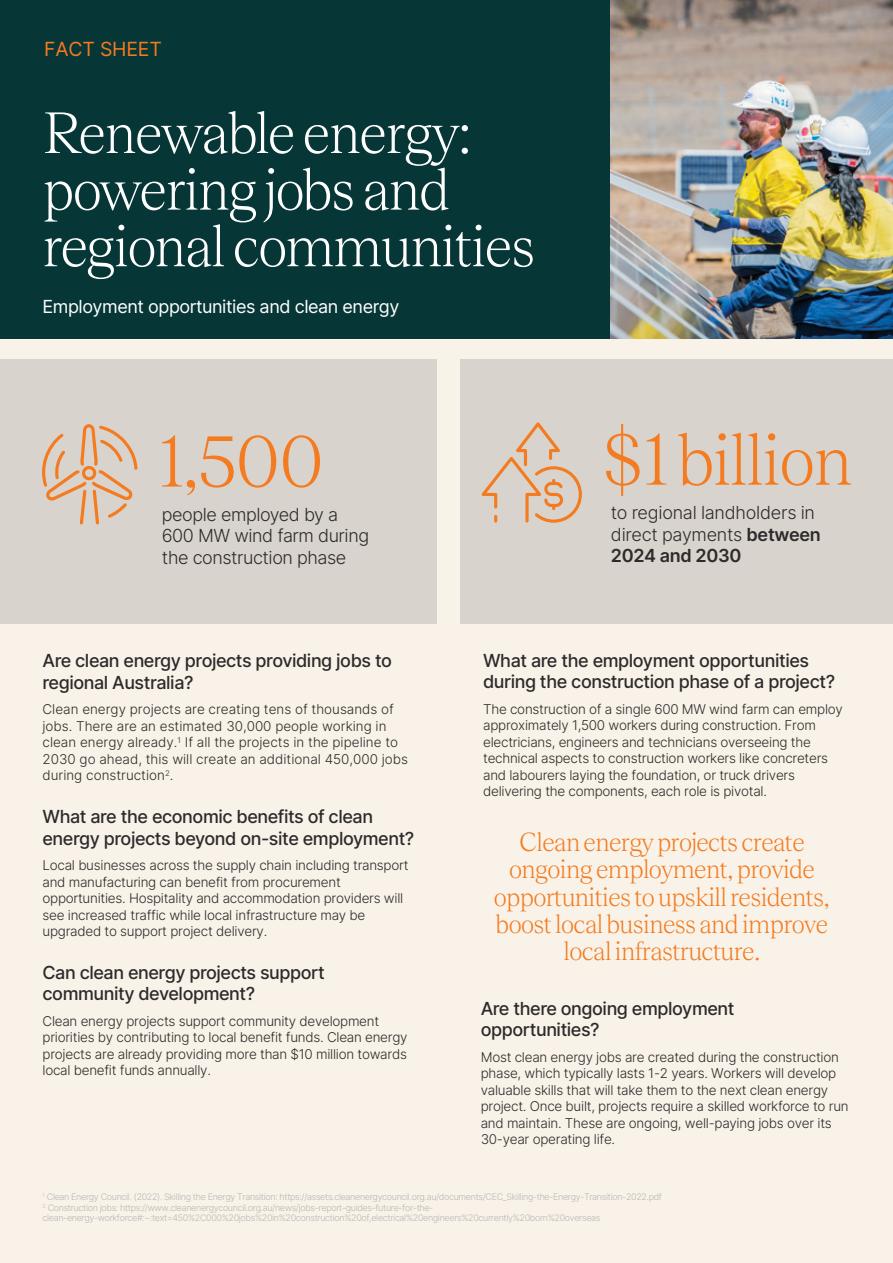
<style>
.page{position:relative;width:893px;height:1263px;background:#f8f2e8}
.page>*{position:absolute;margin:0;border:0;box-sizing:border-box;transform-origin:0 0}
.t1{font:300 75px "Teodor";letter-spacing:-.025em;color:#f47b20}
.t2{font:300 60.75px/56.6px "Teodor";letter-spacing:-.025em;color:#fff}
.t3{font:300 27.3px/27.3px "Teodor";letter-spacing:-.025em;color:#f47b20;text-align:center}
.t4{font:19.5px "Inter";letter-spacing:-.01em;color:#f47b20}
.t5{font:500 18px/21.6px "Inter";letter-spacing:-.025em;color:#2d2a2b}
.t6{font:300 18px/21.6px "Inter";letter-spacing:-.025em;color:#2d2a2b}
.t7{font:18px "Inter";letter-spacing:-.025em;color:#fff}
.t8{font:300 13.5px/16.5px "Inter";letter-spacing:-.02em;color:#2d2a2b}
.t9{font:300 13.5px/16.5px "Inter";color:#2d2a2b}
.t10{font:300 9px/10.8px "Inter";letter-spacing:-.04em;color:#bab7b7}
.s1{font-weight:600}
</style>
<div class="page">
<div style="left:461px;top:359px;width:432px;height:264px;background:#d8d3cc"></div>
<div style="left:0;top:359px;width:436px;height:264px;background:#d8d3cc"></div>
<div style="left:0;top:0;width:893px;height:339px;background:#073637"></div>
<img style="left:610px;top:0;width:283px;height:339px">
<svg style="left:42px;top:424px;width:96px;height:101px"></svg>
<svg style="left:481px;top:422px;width:101px;height:101px"></svg>
<h3 class="t4" style="left:44px;top:35px;width:119px">FACT SHEET</h3>
<h2 class="t2" style="left:42px;top:101px;width:494px">Renewable energy: powering jobs and regional communities</h2>
<h3 class="t7" style="left:43px;top:293px;width:358px">Employment opportunities and clean energy</h3>
<h1 class="t1" style="left:159px;top:409px;width:167px">1,500</h1>
<h3 class="t6" style="left:162px;top:503px;width:209px">people employed by a<br>600 MW wind farm during the construction phase</h3>
<h3 class="t5" style="left:43px;top:649px;width:351px">Are clean energy projects providing jobs to regional Australia?</h3>
<p class="t9" style="left:43px;top:701px;width:367px">Clean energy projects are creating tens of thousands of jobs. There are an estimated 30,000 people working in clean energy already.<sup>1</sup> If all the projects in the pipeline to 2030 go ahead, this will create an additional 450,000 jobs during construction<sup>2</sup>.</p>
<h3 class="t5" style="left:43px;top:805px;width:373px">What are the economic benefits of clean energy projects beyond on-site employment?</h3>
<p class="t8" style="left:43px;top:856px;width:367px">Local businesses across the supply chain including transport and manufacturing can benefit from procurement opportunities. Hospitality and accommodation providers will see increased traffic while local infrastructure may be upgraded to support project delivery.</p>
<h3 class="t5" style="left:43px;top:961px;width:284px">Can clean energy projects support community development?</h3>
<p class="t8" style="left:43px;top:1012px;width:367px">Clean energy projects support community development priorities by contributing to local benefit funds. Clean energy projects are already providing more than $10 million towards local benefit funds annually.</p>
<h1 class="t1" style="left:600px;top:407px;width:254px">$1 billion</h1>
<h3 class="t6" style="left:611px;top:501px;width:212px">to regional landholders in direct payments <span class="s1">between<br>2024 and 2030</span></h3>
<h3 class="t5" style="left:483px;top:649px;width:354px">What are the employment opportunities during the construction phase of a project?</h3>
<p class="t8" style="left:483px;top:700px;width:361px">The construction of a single 600 MW wind farm can employ approximately 1,500 workers during construction. From electricians, engineers and technicians overseeing the technical aspects to construction workers like concreters and labourers laying the foundation, or truck drivers delivering the components, each role is pivotal.</p>
<h3 class="t3" style="left:494px;top:827px;width:338px">Clean energy projects create ongoing employment, provide opportunities to upskill residents, boost local business and improve local infrastructure.</h3>
<h3 class="t5" style="left:481px;top:997px;width:255px">Are there ongoing employment opportunities?</h3>
<p class="t8" style="left:481px;top:1048px;width:369px">Most clean energy jobs are created during the construction phase, which typically lasts 1-2 years. Workers will develop valuable skills that will take them to the next clean energy project. Once built, projects require a skilled workforce to run and maintain. These are ongoing, well-paying jobs over its 30-year operating life.</p>
<p class="t10" style="left:43px;top:1191px;width:621px"><sup>1</sup> Clean Energy Council. (2022). Skilling the Energy Transition: https://assets.cleanenergycouncil.org.au/documents/CEC_Skilling-the-Energy-Transition-2022.pdf<br><sup>2</sup> Construction jobs: https://www.cleanenergycouncil.org.au/news/jobs-report-guides-future-for-the&shy;clean-energy-workforce#:~:text=450%2C000%20jobs%20in%20construction%20of,electrical%20engineers%20currently%20born%20overseas</p>
</div>
